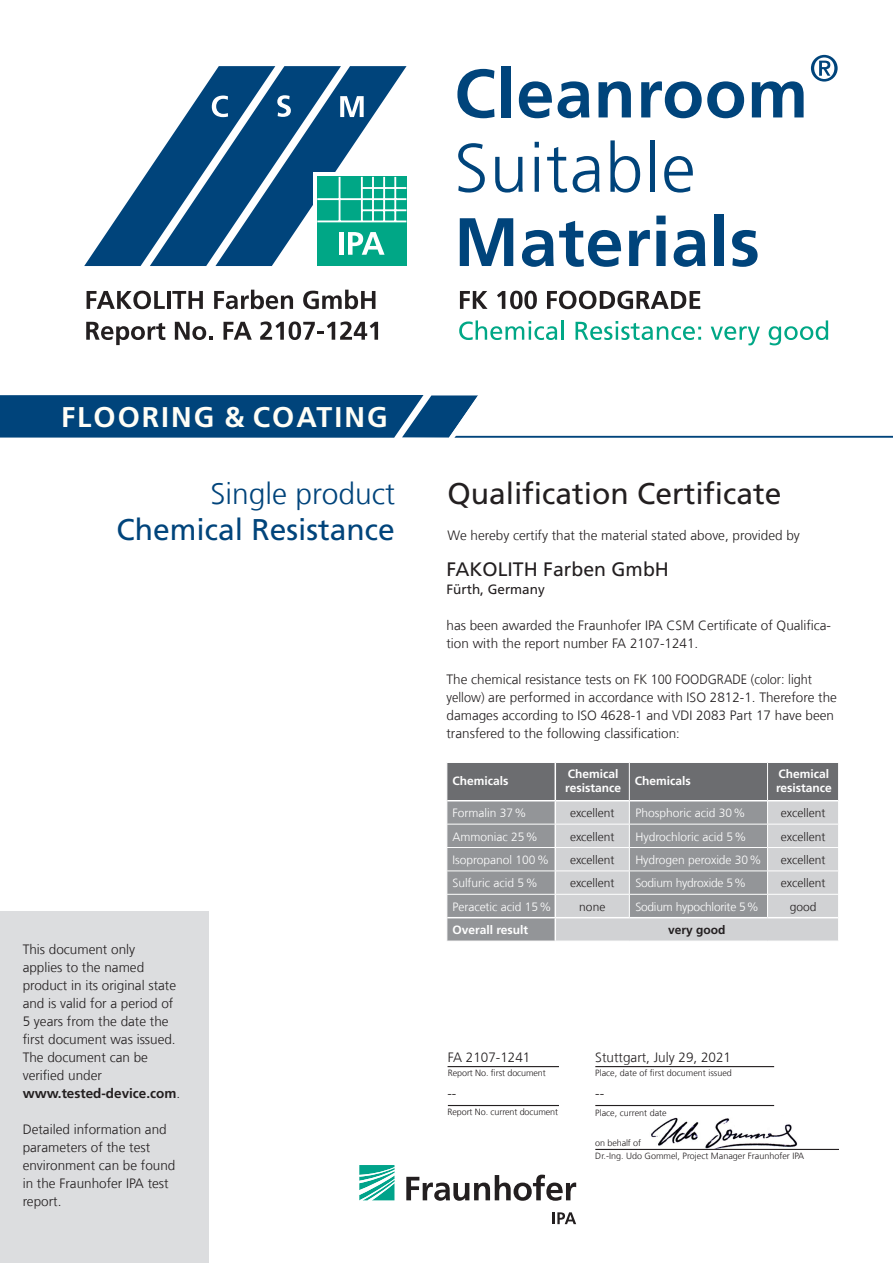
<style>
.page{position:relative;width:893px;height:1263px;background:#fff}
.page>*{position:absolute;margin:0;border:0;box-sizing:border-box;transform-origin:0 0}
.t1{font:30px "Frutiger LT Com";color:#231f20}
.t2{font:30px "Frutiger LT Com";color:#00447b}
.t3{font:300 30px "Frutiger LT Com";color:#00447b}
.t4{font:700 28.5px "Frutiger LT Com";letter-spacing:.07em;color:#fffef6}
.t5{font:19.5px "Frutiger LT Com";color:#231f20}
.t6{font:300 13.5px/18px "Frutiger LT Com";color:#231f20}
.t7{font:13.5px "Frutiger LT Com";color:#231f20}
.t8{font:300 12px "Frutiger LT Com";color:#fff}
.t9{font:300 12px "Frutiger LT Com";color:#231f20}
.t10{font:700 12px/14.4px "Frutiger LT Com";color:#fff}
.t11{font:300 12px "Frutiger LT Com";letter-spacing:-.02em;color:#fff}
.t12{font:700 12px "Frutiger LT Com";color:#231f20}
.t13{font:300 9px "Frutiger LT Com";color:#231f20}
.s1{font-weight:700}
.s2{font-size:12.75px}
</style>
<div class="page">
<img style="left:649px;top:1117px;width:150px;height:32px">
<svg style="left:359px;top:1165px;width:35px;height:35px"></svg>
<svg style="left:406px;top:1174px;width:170px;height:27px"></svg>
<svg style="left:552px;top:1212px;width:24px;height:12px"></svg>
<div style="left:0;top:911px;width:208px;height:352px;background:#dcdddf"></div>
<hr style="left:452px;top:436px;width:441px;height:2px;background:#00447b">
<svg style="left:0;top:395px;width:485px;height:43px;background:#105083"></svg>
<hr style="left:595px;top:1149px;width:244px;height:1px;background:#231f20">
<hr style="left:595px;top:1066px;width:179px;height:1px;background:#231f20">
<hr style="left:595px;top:1105px;width:179px;height:1px;background:#231f20">
<hr style="left:448px;top:1066px;width:111px;height:1px;background:#231f20">
<hr style="left:448px;top:1105px;width:111px;height:1px;background:#231f20">
<svg style="left:460px;top:218px;width:53px;height:48px"></svg>
<svg style="left:522px;top:221px;width:99px;height:46px"></svg>
<svg style="left:629px;top:230px;width:21px;height:36px"></svg>
<svg style="left:656px;top:216px;width:10px;height:50px"></svg>
<svg style="left:674px;top:230px;width:31px;height:37px"></svg>
<div style="left:715px;top:215px;width:9px;height:51px;background:#00447b"></div>
<svg style="left:732px;top:230px;width:26px;height:37px"></svg>
<svg style="left:458px;top:143px;width:27px;height:50px"></svg>
<svg style="left:495px;top:157px;width:28px;height:36px"></svg>
<svg style="left:535px;top:142px;width:4px;height:6px"></svg>
<svg style="left:535px;top:157px;width:4px;height:35px"></svg>
<svg style="left:547px;top:147px;width:20px;height:46px"></svg>
<svg style="left:573px;top:156px;width:27px;height:37px"></svg>
<svg style="left:610px;top:140px;width:30px;height:53px"></svg>
<div style="left:650px;top:140px;width:5px;height:52px;background:#00447b"></div>
<svg style="left:664px;top:156px;width:29px;height:37px"></svg>
<svg style="left:457px;top:69px;width:37px;height:49px"></svg>
<div style="left:502px;top:66px;width:9px;height:51px;background:#00447b"></div>
<svg style="left:519px;top:81px;width:33px;height:37px"></svg>
<svg style="left:558px;top:81px;width:31px;height:37px"></svg>
<svg style="left:598px;top:81px;width:33px;height:36px"></svg>
<svg style="left:641px;top:81px;width:103px;height:37px"></svg>
<svg style="left:752px;top:81px;width:52px;height:36px"></svg>
<svg style="left:811px;top:55px;width:27px;height:27px"></svg>
<svg style="left:84px;top:66px;width:323px;height:200px"></svg>
<svg style="left:87px;top:291px;width:78px;height:18px"></svg>
<hr style="left:167px;top:291px;width:3px;height:18px;background:#231f20">
<svg style="left:172px;top:291px;width:31px;height:18px"></svg>
<svg style="left:214px;top:290px;width:79px;height:19px"></svg>
<svg style="left:303px;top:290px;width:72px;height:19px"></svg>
<svg style="left:86px;top:322px;width:79px;height:23px"></svg>
<svg style="left:175px;top:322px;width:38px;height:18px"></svg>
<svg style="left:223px;top:322px;width:29px;height:18px"></svg>
<svg style="left:260px;top:321px;width:118px;height:19px"></svg>
<svg style="left:460px;top:291px;width:28px;height:18px"></svg>
<svg style="left:497px;top:291px;width:40px;height:18px"></svg>
<svg style="left:547px;top:291px;width:153px;height:18px"></svg>
<svg style="left:459px;top:320px;width:98px;height:20px"></svg>
<hr style="left:561px;top:320px;width:3px;height:20px;background:#00a786">
<svg style="left:575px;top:321px;width:126px;height:19px"></svg>
<svg style="left:711px;top:326px;width:49px;height:19px"></svg>
<svg style="left:769px;top:320px;width:59px;height:25px"></svg>
<svg style="left:447px;top:762px;width:392px;height:179px;background:#a4a5a8"></svg>
<hr style="left:447px;top:917px;width:108px;height:1px;background:#fff">
<hr style="left:555px;top:917px;width:74px;height:1px;background:#fff">
<hr style="left:629px;top:917px;width:138px;height:1px;background:#fff">
<hr style="left:767px;top:917px;width:71px;height:1px;background:#fff">
<h2 class="t4" style="left:61px;top:400px;width:328px">FLOORING &amp; COATING</h2>
<h1 class="t3" style="left:211px;top:476px;width:186px">Single product</h1>
<h1 class="t2" style="left:116px;top:512px;width:280px">Chemical Resistance</h1>
<p class="t6" style="left:23px;top:940px;width:159px">This document only<br>applies to the named product in its original state and is valid for a period of<br>5 years from the date the first document was issued.<br>The document can be verified under <span class="s1">www.tested-device.com</span>.</p>
<p class="t6" style="left:23px;top:1120px;width:154px">Detailed information and parameters of the test environment can be found in the Fraunhofer IPA test report.</p>
<h1 class="t1" style="left:448px;top:476px;width:336px">Qualification Certificate</h1>
<p class="t6" style="left:448px;top:526px;width:354px">We hereby certify that the material stated above, provided by</p>
<h3 class="t5" style="left:446px;top:558px;width:224px">FAKOLITH Farben GmbH</h3>
<p class="t7" style="left:446px;top:581px;width:100px">Fürth, Germany</p>
<p class="t6" style="left:446px;top:616px;width:386px">has been awarded the Fraunhofer IPA CSM Certificate of Qualifica&shy;tion with the report number FA 2107-1241.</p>
<p class="t6" style="left:446px;top:670px;width:392px">The chemical resistance tests on FK 100 FOODGRADE (color: light yellow) are performed in accordance with ISO 2812-1. Therefore the damages according to ISO 4628-1 and VDI 2083 Part 17 have been transfered to the following classification<span class="s2">:</span></p>
<p class="t10" style="left:452px;top:774px;width:58px">Chemicals</p>
<p class="t10" style="left:565px;top:767px;width:57px">Chemical resistance</p>
<p class="t10" style="left:635px;top:774px;width:58px">Chemicals</p>
<p class="t10" style="left:776px;top:767px;width:57px">Chemical resistance</p>
<p class="t8" style="left:452px;top:806px;width:76px">Formalin 37%</p>
<p class="t9" style="left:570px;top:806px;width:46px">excellent</p>
<p class="t8" style="left:635px;top:806px;width:112px">Phosphoric acid 30%</p>
<p class="t9" style="left:781px;top:806px;width:46px">excellent</p>
<p class="t8" style="left:452px;top:829px;width:87px">Ammoniac 25%</p>
<p class="t9" style="left:570px;top:829px;width:46px">excellent</p>
<p class="t8" style="left:635px;top:829px;width:113px">Hydrochloric acid 5%</p>
<p class="t9" style="left:781px;top:829px;width:46px">excellent</p>
<p class="t8" style="left:452px;top:853px;width:98px">Isopropanol 100%</p>
<p class="t9" style="left:570px;top:853px;width:46px">excellent</p>
<p class="t8" style="left:635px;top:853px;width:128px">Hydrogen peroxide 30%</p>
<p class="t9" style="left:781px;top:853px;width:46px">excellent</p>
<p class="t8" style="left:452px;top:876px;width:87px">Sulfuric acid 5%</p>
<p class="t9" style="left:570px;top:876px;width:46px">excellent</p>
<p class="t11" style="left:635px;top:876px;width:112px">Sodium hydroxide 5%</p>
<p class="t9" style="left:781px;top:876px;width:46px">excellent</p>
<p class="t8" style="left:452px;top:899px;width:101px">Peracetic acid 15%</p>
<p class="t9" style="left:579px;top:899px;width:28px">none</p>
<p class="t11" style="left:635px;top:899px;width:125px">Sodium hypochlorite 5%</p>
<p class="t9" style="left:790px;top:899px;width:28px">good</p>
<p class="t10" style="left:452px;top:923px;width:77px">Overall result</p>
<p class="t12" style="left:668px;top:923px;width:59px">very good</p>
<p class="t6" style="left:448px;top:1048px;width:84px">FA 2107-1241</p>
<p class="t6" style="left:595px;top:1048px;width:137px">Stuttgart, July 29, 2021</p>
<p class="t13" style="left:448px;top:1068px;width:99px">Report No. first document</p>
<p class="t13" style="left:595px;top:1067px;width:138px">Place, date of first document issued</p>
<p class="t13" style="left:448px;top:1107px;width:112px">Report No. current document</p>
<p class="t6" style="left:447px;top:1084px;width:10px">--</p>
<p class="t6" style="left:595px;top:1084px;width:10px">--</p>
<p class="t13" style="left:595px;top:1108px;width:73px">Place, current date</p>
<p class="t13" style="left:595px;top:1137px;width:47px">on behalf of</p>
<p class="t13" style="left:595px;top:1151px;width:210px">Dr.-Ing. Udo Gommel, Project Manager Fraunhofer IPA</p>
</div>
